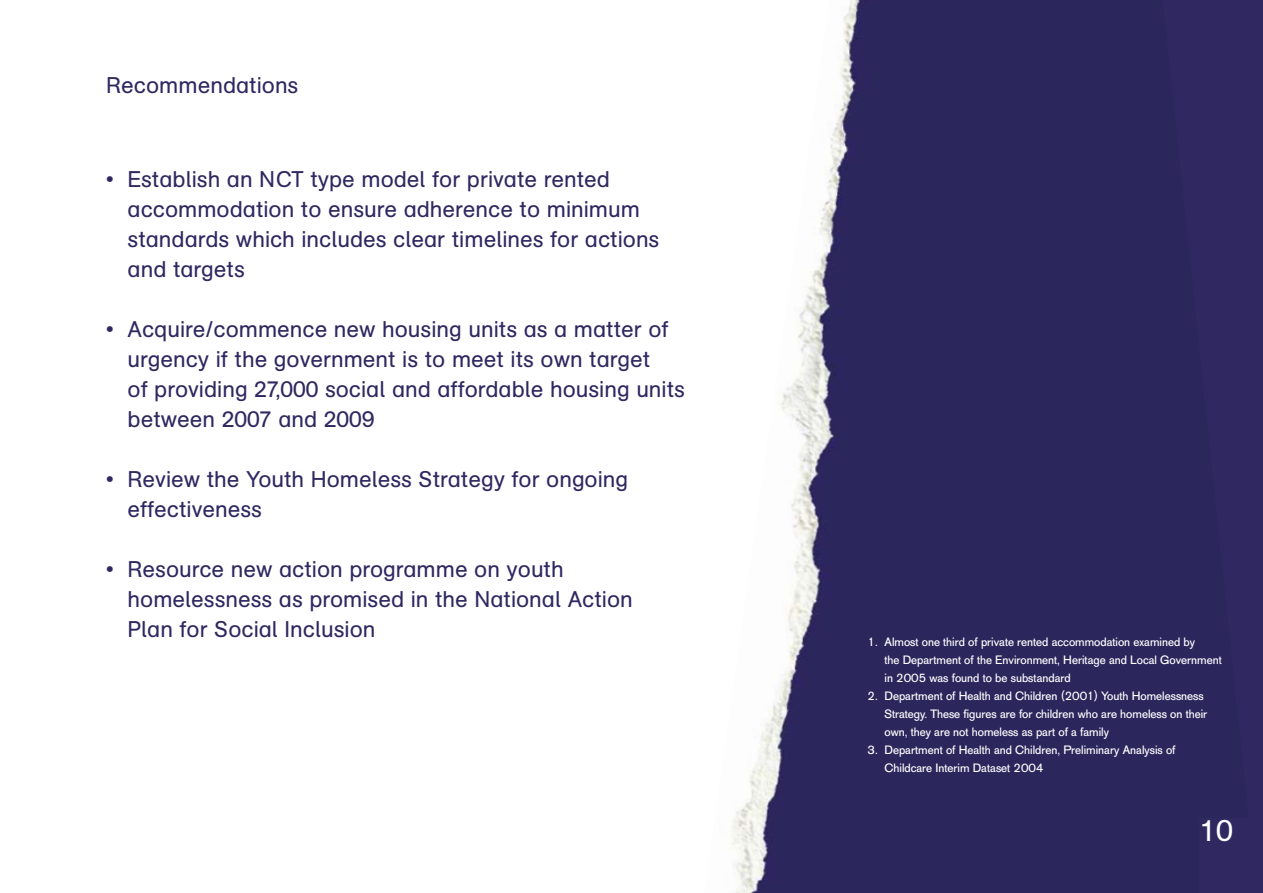
<style>
.page{position:relative;width:1263px;height:893px;background:#fff}
.page>*{position:absolute;margin:0;border:0;box-sizing:border-box;transform-origin:0 0}
.t1{font:30px "AG Schoolbook Regular A";color:#fff}
.t2{font:22.5px/30px "AG Schoolbook Regular A";color:#2f2861}
.t3{font:12px/18px "AG Old Face";color:#fff}
</style>
<div class="page">
<div style="left:1054px;top:0;width:209px;height:893px;background:#2f2861"></div>
<img style="left:731px;top:0;width:323px;height:893px">
<p class="t2" style="left:106px;top:71px;width:194px">Recommendations</p>
<p class="t2" style="left:128px;top:165px;width:533px;text-indent:-21px">• Establish an NCT type model for private rented accommodation to ensure adherence to minimum standards which includes clear timelines for actions and targets</p>
<p class="t2" style="left:128px;top:315px;width:559px;text-indent:-21px">• Acquire/commence new housing units as a matter of urgency if the government is to meet its own target<br>of providing 27,000 social and affordable housing units between 2007 and 2009</p>
<p class="t2" style="left:128px;top:465px;width:502px;text-indent:-21px">• Review the Youth Homeless Strategy for ongoing effectiveness</p>
<p class="t2" style="left:128px;top:555px;width:507px;text-indent:-21px">• Resource new action programme on youth homelessness as promised in the National Action<br>Plan for Social Inclusion</p>
<p class="t3" style="left:884px;top:633px;width:339px;text-indent:-17px">1. Almost one third of private rented accommodation examined by<br>the Department of the Environment, Heritage and Local Government in 2005 was found to be substandard</p>
<p class="t3" style="left:884px;top:687px;width:324px;text-indent:-17px">2. Department of Health and Children (2001) Youth Homelessness<br>Strategy. These figures are for children who are homeless on their own, they are not homeless as part of a family</p>
<p class="t3" style="left:884px;top:741px;width:292px;text-indent:-17px">3. Department of Health and Children, Preliminary Analysis of<br>Childcare Interim Dataset 2004</p>
<h1 class="t1" style="left:1199px;top:814px;width:35px">10</h1>
</div>
